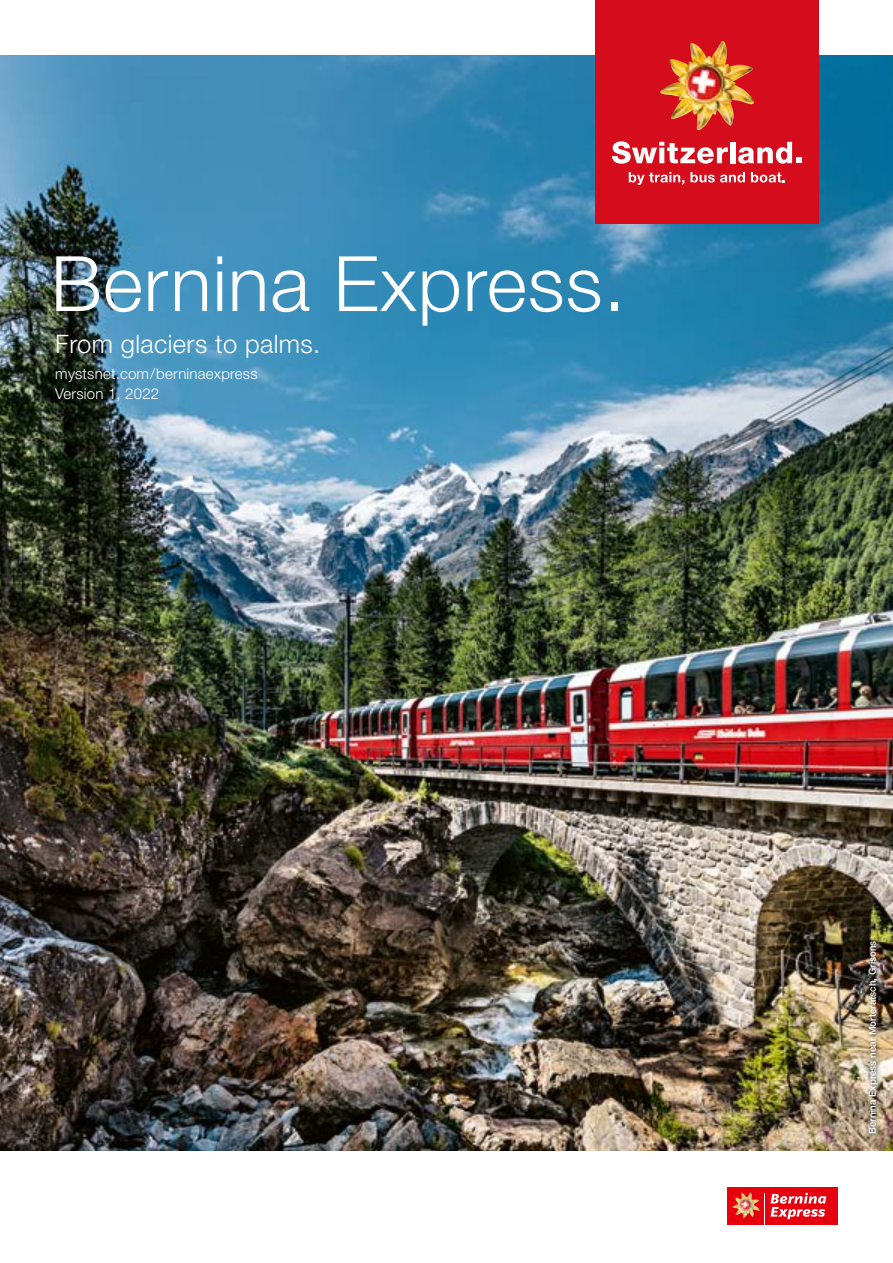
<style>
.page{position:relative;width:893px;height:1263px;background:#fff}
.page>*{position:absolute;margin:0;border:0;box-sizing:border-box;transform-origin:0 0}
.t1{font:300 76.5px "Helvetica Neue LT Pro";letter-spacing:.015em;color:#fff}
.t2{font:300 25.5px "Helvetica Neue LT Pro";letter-spacing:.015em;color:#fff}
.t3{font:300 15px/19.5px "Helvetica Neue LT Pro";letter-spacing:.015em;color:#fff}
.t4{font:500 9.75px "Helvetica Neue LT Pro";color:#fff}
</style>
<div class="page">
<img style="left:0;top:56px;width:893px;height:1094px">
<div style="left:595px;top:0;width:224px;height:223px;background:#d50c1b"></div>
<img style="left:660px;top:41px;width:94px;height:89px">
<svg style="left:612px;top:141px;width:116px;height:23px"></svg>
<div style="left:730px;top:142px;width:5px;height:21px;background:#fff"></div>
<svg style="left:738px;top:142px;width:64px;height:22px"></svg>
<svg style="left:629px;top:172px;width:55px;height:13px"></svg>
<svg style="left:690px;top:172px;width:55px;height:10px"></svg>
<svg style="left:751px;top:172px;width:34px;height:10px"></svg>
<div style="left:865px;top:937px;width:18px;height:202px;background:#000;opacity:.75"></div>
<div style="left:727px;top:1187px;width:111px;height:38px;background:#e7000e"></div>
<img style="left:732px;top:1192px;width:28px;height:26px">
<hr style="left:764px;top:1194px;width:1px;height:31px;background:#fff">
<svg style="left:771px;top:1193px;width:55px;height:26px"></svg>
<h1 class="t1" style="left:51px;top:237px;width:576px">Bernina Express.</h1>
<h2 class="t2" style="left:55px;top:328px;width:266px">From glaciers to palms.</h2>
<p class="t3" style="left:55px;top:364px;width:204px">mystsnet.com/berninaexpress<br>Version 1, 2022</p>
<p class="t4" style="left:867px;top:1134px;width:195px;rotate:-90deg">Bernina Express near Morteratsch, Grisons</p>
</div>
